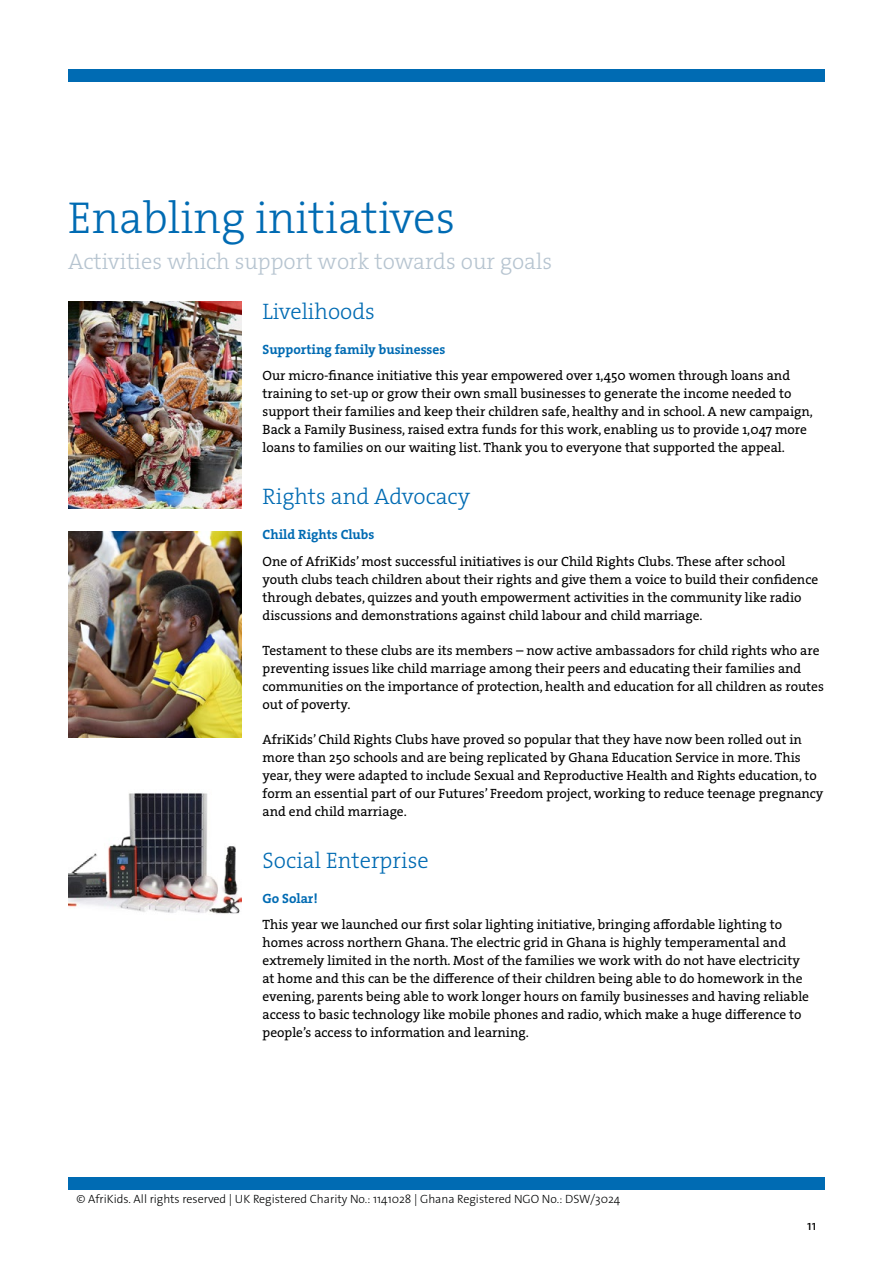
<style>
.page{position:relative;width:893px;height:1263px;background:#fff}
.page>*{position:absolute;margin:0;border:0;box-sizing:border-box;transform-origin:0 0}
.t1{font:45px "The Serif HP3 Lig";color:#006bb3}
.t2{font:22.5px "The Serif HP3 Lig";color:#006bb3}
.t3{font:22.5px "The Serif HP3 Lig";color:#b6c4d0}
.t4{font:13.5px/18px "The Serif HP5 Plain";color:#000}
.t5{font:13.5px "The Serif HP7 Bld";color:#006bb3}
.t6{font:13.5px "The Sans Os F";color:#000}
.t7{font:300 12px "The Sans Os F";color:#010202}
</style>
<div class="page">
<div style="left:68px;top:69px;width:757px;height:12px;background:#006bb3"></div>
<div style="left:68px;top:1177px;width:757px;height:13px;background:#006bb3"></div>
<img style="left:68px;top:302px;width:173px;height:206px">
<img style="left:68px;top:531px;width:173px;height:207px">
<img style="left:68px;top:793px;width:173px;height:121px">
<h1 class="t1" style="left:68px;top:189px;width:389px">Enabling initiatives</h1>
<h2 class="t3" style="left:68px;top:247px;width:486px">Activities which support work towards our goals</h2>
<h2 class="t2" style="left:263px;top:297px;width:114px">Livelihoods</h2>
<p class="t5" style="left:263px;top:340px;width:184px">Supporting family businesses</p>
<p class="t4" style="left:263px;top:367px;width:552px">Our micro-finance initiative this year empowered over 1,450 women through loans and training to set-up or grow their own small businesses to generate the income needed to support their families and keep their children safe, healthy and in school. A new campaign, Back a Family Business, raised extra funds for this work, enabling us to provide 1,047 more loans to families on our waiting list. Thank you to everyone that supported the appeal.</p>
<h2 class="t2" style="left:263px;top:482px;width:209px">Rights and Advocacy</h2>
<p class="t5" style="left:263px;top:526px;width:113px">Child Rights Clubs</p>
<p class="t4" style="left:263px;top:552px;width:557px">One of AfriKids’ most successful initiatives is our Child Rights Clubs. These after school youth clubs teach children about their rights and give them a voice to build their confidence through debates, quizzes and youth empowerment activities in the community like radio discussions and demonstrations against child labour and child marriage.</p>
<p class="t4" style="left:263px;top:641px;width:563px">Testament to these clubs are its members – now active ambassadors for child rights who are preventing issues like child marriage among their peers and educating their families and communities on the importance of protection, health and education for all children as routes out of poverty.</p>
<p class="t4" style="left:263px;top:730px;width:562px">AfriKids’ Child Rights Clubs have proved so popular that they have now been rolled out in more than 250 schools and are being replicated by Ghana Education Service in more. This year, they were adapted to include Sexual and Reproductive Health and Rights education, to form an essential part of our Futures’ Freedom project, working to reduce teenage pregnancy and end child marriage.</p>
<h2 class="t2" style="left:263px;top:846px;width:168px">Social Enterprise</h2>
<p class="t5" style="left:263px;top:889px;width:57px">Go Solar!</p>
<p class="t4" style="left:263px;top:916px;width:548px">This year we launched our first solar lighting initiative, bringing affordable lighting to homes across northern Ghana. The electric grid in Ghana is highly temperamental and extremely limited in the north. Most of the families we work with do not have electricity at home and this can be the difference of their children being able to do homework in the evening, parents being able to work longer hours on family businesses and having reliable access to basic technology like mobile phones and radio, which make a huge difference to people’s access to information and learning.</p>
<p class="t7" style="left:77px;top:1191px;width:545px">© AfriKids. All rights reserved | UK Registered Charity No.: 1141028 | Ghana Registered NGO No.: DSW/3024</p>
<p class="t6" style="left:807px;top:1216px;width:11px">11</p>
</div>
